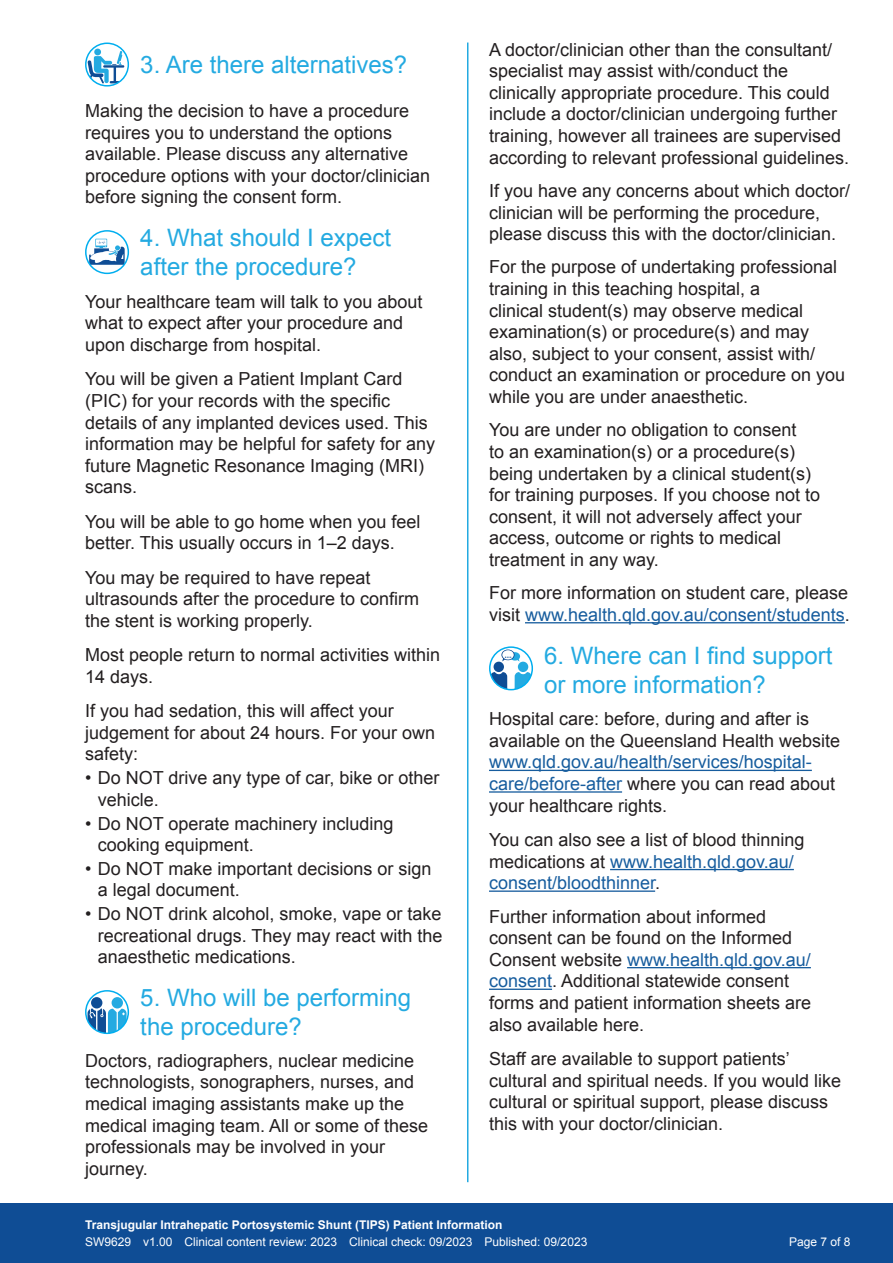
<style>
.page{position:relative;width:893px;height:1263px;background:#fff}
.page>*{position:absolute;margin:0;border:0;box-sizing:border-box;transform-origin:0 0}
.t1{font:24px/28.8px "Arial";color:#24aae1}
.t2{font:18px/21.6px "Arial";color:#231f20}
.t3{font:18px/21.6px "Arial";color:#175d9e}
.t4{font:12px "Arial";color:#fff}
.t5{font:700 12px "Arial";color:#fff}
.s1{color:#175d9e}
.s2{color:#231f20}
</style>
<div class="page">
<div style="left:0;top:1203px;width:893px;height:60px;background:#0f4d95"></div>
<hr style="left:467px;top:43px;width:1px;height:1139px;background:#24aae1">
<hr style="left:525px;top:622px;width:320px;height:1px;background:#175d9e">
<hr style="left:489px;top:770px;width:323px;height:1px;background:#175d9e">
<hr style="left:489px;top:791px;width:133px;height:2px;background:#175d9e">
<hr style="left:610px;top:869px;width:184px;height:1px;background:#175d9e">
<hr style="left:489px;top:890px;width:166px;height:2px;background:#175d9e">
<hr style="left:627px;top:967px;width:184px;height:1px;background:#175d9e">
<hr style="left:489px;top:988px;width:63px;height:2px;background:#175d9e">
<svg style="left:490px;top:647px;width:42px;height:43px"></svg>
<svg style="left:490px;top:668px;width:17px;height:22px"></svg>
<svg style="left:515px;top:668px;width:3px;height:22px"></svg>
<div style="left:489px;top:646px;width:44px;height:44px;border:2px solid #00aeef;border-radius:50%"></div>
<svg style="left:86px;top:43px;width:42px;height:43px"></svg>
<svg style="left:87px;top:49px;width:37px;height:35px"></svg>
<div style="left:85px;top:43px;width:44px;height:44px;border:2px solid #00aeef;border-radius:50%"></div>
<svg style="left:86px;top:231px;width:42px;height:42px"></svg>
<svg style="left:88px;top:239px;width:38px;height:32px"></svg>
<div style="left:85px;top:230px;width:44px;height:44px;border:2px solid #00aeef;border-radius:50%"></div>
<svg style="left:86px;top:991px;width:42px;height:42px"></svg>
<svg style="left:87px;top:997px;width:40px;height:36px"></svg>
<div style="left:112px;top:997px;width:11px;height:11px;background:#24aae1;border-radius:50%"></div>
<div style="left:85px;top:990px;width:44px;height:44px;border:2px solid #00aeef;border-radius:50%"></div>
<h1 class="t1" style="left:140px;top:51px;width:268px">3. Are there alternatives?</h1>
<p class="t2" style="left:85px;top:100px;width:347px">Making the decision to have a procedure requires you to understand the options available. Please discuss any alternative procedure options with your doctor/clinician before signing the consent form.</p>
<h1 class="t1" style="left:140px;top:224px;width:252px">4. What should I expect after the procedure?</h1>
<p class="t2" style="left:85px;top:291px;width:339px">Your healthcare team will talk to you about what to expect after your procedure and upon discharge from hospital.</p>
<p class="t2" style="left:85px;top:368px;width:352px">You will be given a Patient Implant Card (PIC) for your records with the specific details of any implanted devices used. This information may be helpful for safety for any future Magnetic Resonance Imaging (MRI) scans.</p>
<p class="t2" style="left:85px;top:511px;width:337px">You will be able to go home when you feel better. This usually occurs in 1–2 days.</p>
<p class="t2" style="left:85px;top:567px;width:336px">You may be required to have repeat ultrasounds after the procedure to confirm the stent is working properly.</p>
<p class="t2" style="left:85px;top:644px;width:357px">Most people return to normal activities within<br>14 days.</p>
<p class="t2" style="left:85px;top:700px;width:352px">If you had sedation, this will affect your judgement for about 24 hours. For your own safety:</p>
<p class="t2" style="left:98px;top:767px;width:343px;text-indent:-13px">• Do NOT drive any type of car, bike or other vehicle.</p>
<p class="t2" style="left:98px;top:813px;width:297px;text-indent:-13px">• Do NOT operate machinery including cooking equipment.</p>
<p class="t2" style="left:98px;top:858px;width:335px;text-indent:-13px">• Do NOT make important decisions or sign a legal document.</p>
<p class="t2" style="left:98px;top:903px;width:346px;text-align:justify;text-indent:-13px">• Do NOT drink alcohol, smoke, vape or take recreational drugs. They may react with the anaesthetic medications.</p>
<h1 class="t1" style="left:140px;top:984px;width:272px">5. Who will be performing the procedure?</h1>
<p class="t2" style="left:85px;top:1050px;width:345px">Doctors, radiographers, nuclear medicine technologists, sonographers, nurses, and medical imaging assistants make up the medical imaging team. All or some of these professionals may be involved in your journey.</p>
<p class="t2" style="left:489px;top:39px;width:362px">A doctor/clinician other than the consultant/ specialist may assist with/conduct the clinically appropriate procedure. This could include a doctor/clinician undergoing further training, however all trainees are supervised according to relevant professional guidelines.</p>
<p class="t2" style="left:489px;top:180px;width:363px">If you have any concerns about which doctor/ clinician will be performing the procedure, please discuss this with the doctor/clinician.</p>
<p class="t2" style="left:489px;top:256px;width:358px">For the purpose of undertaking professional training in this teaching hospital, a<br>clinical student(s) may observe medical examination(s) or procedure(s) and may also, subject to your consent, assist with/ conduct an examination or procedure on you while you are under anaesthetic.</p>
<p class="t2" style="left:489px;top:419px;width:333px">You are under no obligation to consent<br>to an examination(s) or a procedure(s) being undertaken by a clinical student(s) for training purposes. If you choose not to consent, it will not adversely affect your access, outcome or rights to medical treatment in any way.</p>
<p class="t2" style="left:489px;top:582px;width:362px">For more information on student care, please visit <span class="s1">www.health.qld.gov.au/consent/students</span>.</p>
<h1 class="t1" style="left:544px;top:641px;width:290px">6. Where can I find support or more information?</h1>
<p class="t2" style="left:489px;top:708px;width:353px">Hospital care: before, during and after is available on the Queensland Health website</p>
<p class="t3" style="left:489px;top:751px;width:348px">www.qld.gov.au/health/services/hospital&shy;care/before-after <span class="s2">where you can read about your healthcare rights.</span></p>
<p class="t2" style="left:489px;top:829px;width:317px">You can also see a list of blood thinning medications at <span class="s1">www.health.qld.gov.au/ consent/bloodthinner</span>.</p>
<p class="t2" style="left:489px;top:906px;width:324px">Further information about informed consent can be found on the Informed Consent website <span class="s1">www.health.qld.gov.au/ consent</span>. Additional statewide consent forms and patient information sheets are also available here.</p>
<p class="t2" style="left:489px;top:1048px;width:354px">Staff are available to support patients’ cultural and spiritual needs. If you would like cultural or spiritual support, please discuss this with your doctor/clinician.</p>
<p class="t5" style="left:85px;top:1217px;width:419px">Transjugular Intrahepatic Portosystemic Shunt (TIPS) Patient Information</p>
<p class="t4" style="left:85px;top:1234px;width:504px">SW9629 v1.00 Clinical content review: 2023 Clinical check: 09/2023 Published: 09/2023</p>
<p class="t4" style="left:789px;top:1234px;width:63px">Page 7 of 8</p>
</div>
